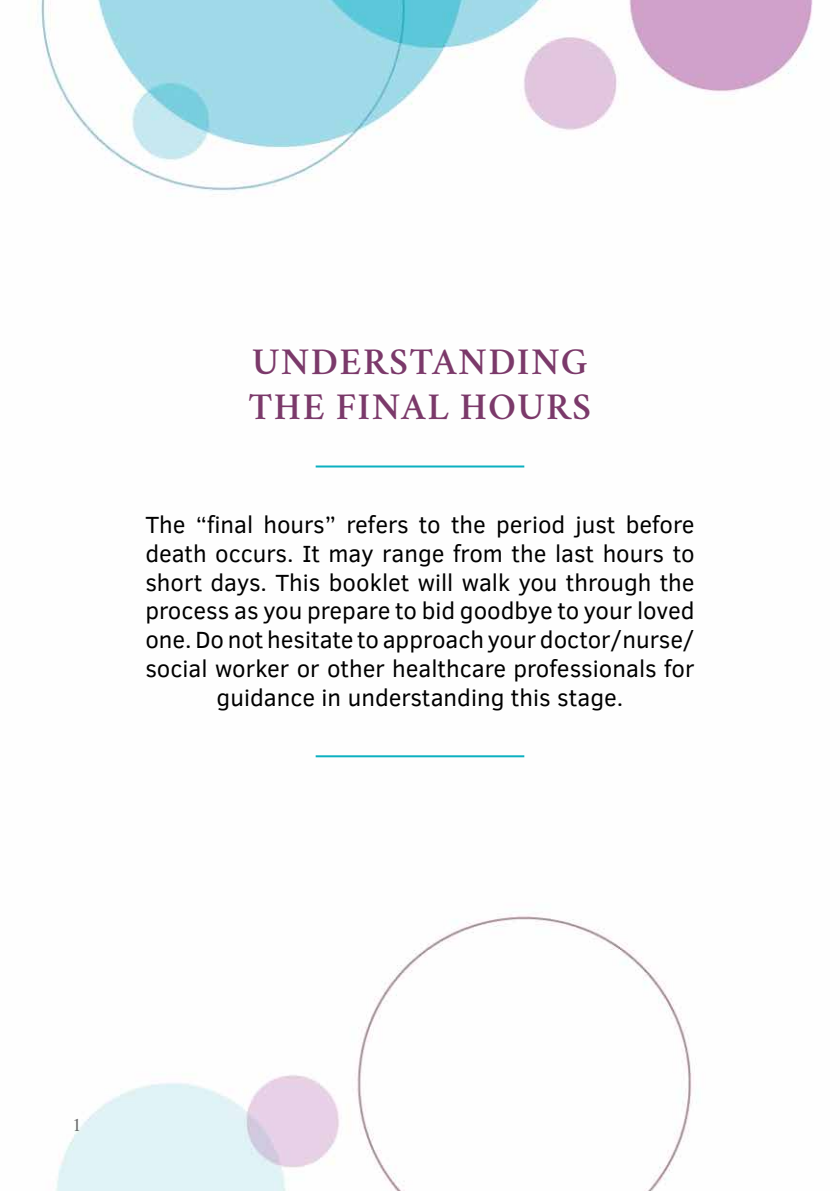
<style>
.page{position:relative;width:840px;height:1191px;background:#fff}
.page>*{position:absolute;margin:0;border:0;box-sizing:border-box;transform-origin:0 0}
.t1{font:600 38px/45.6px "Crimson";letter-spacing:.04em;color:#7b396a}
.t2{font:24px/28.8px "Clear Sans";color:#000;text-align:center}
.t3{font:19px "Crimson";color:#636465}
</style>
<div class="page">
<img style="left:40px;top:0;width:773px;height:1191px">
<hr style="left:315px;top:465px;width:209px;height:2px;background:#0bb0c1">
<hr style="left:315px;top:755px;width:209px;height:2px;background:#0bb0c1">
<h1 class="t1" style="left:249px;top:338px;width:343px">UNDERSTANDING<br>THE FINAL HOURS</h1>
<p class="t2" style="left:145px;top:510px;width:550px">The “final hours” refers to the period just before death occurs. It may range from the last hours to short days. This booklet will walk you through the process as you prepare to bid goodbye to your loved one. Do not hesitate to approach your doctor/nurse/ social worker or other healthcare professionals for guidance in understanding this stage.</p>
<p class="t3" style="left:72px;top:1113px;width:11px">1</p>
</div>
